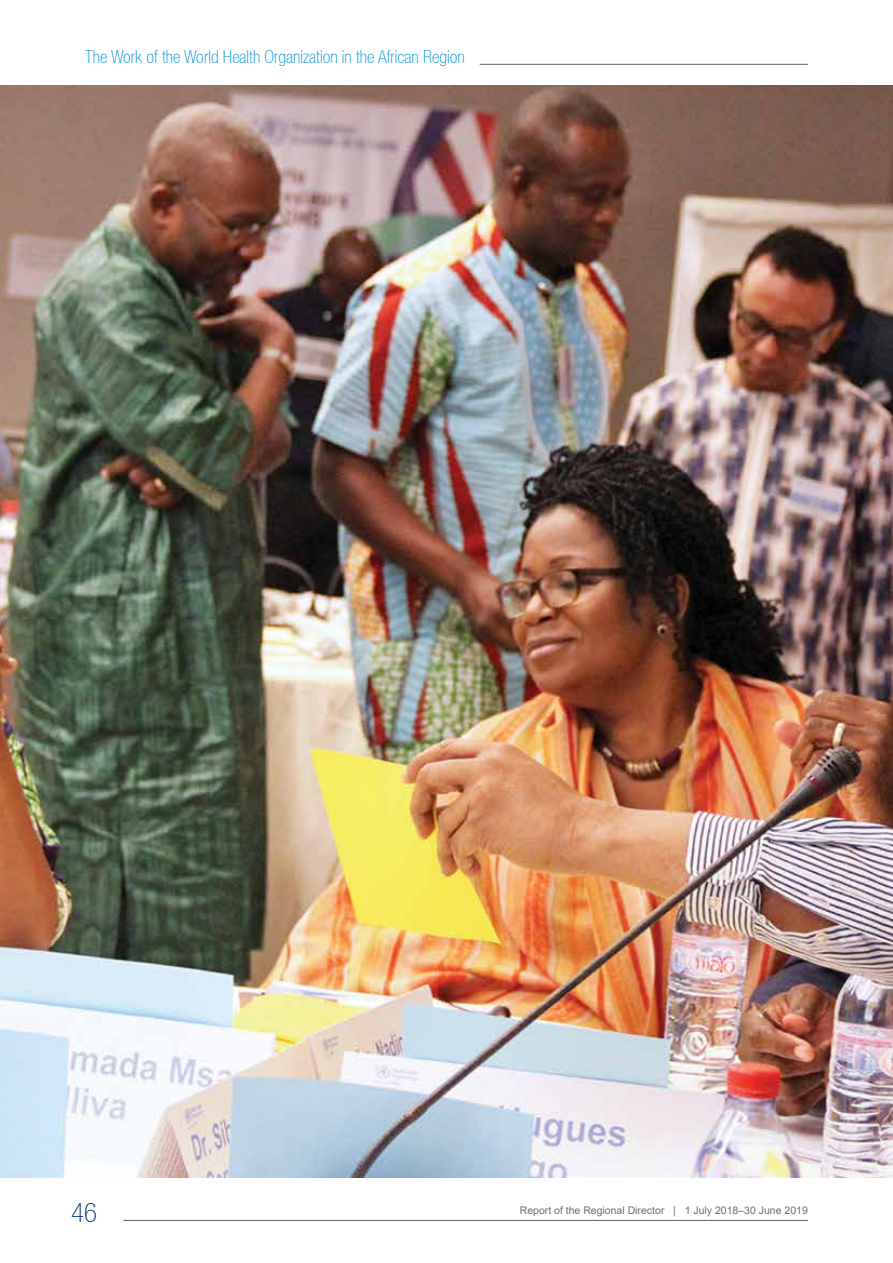
<style>
.page{position:relative;width:893px;height:1263px;background:#fff}
.page>*{position:absolute;margin:0;border:0;box-sizing:border-box;transform-origin:0 0}
.t1{font:100 condensed 27px "Helvetica 37";color:#043673}
.t2{font:100 condensed 18px "Helvetica 37";color:#0093d5}
.t3{font:10.5px "Arial";color:#6d6e71}
</style>
<div class="page">
<hr style="left:123px;top:1220px;width:685px;height:1px;background:#6d6e71">
<hr style="left:480px;top:64px;width:328px;height:1px;background:#6d6e71">
<img style="left:0;top:85px;width:893px;height:1093px">
<p class="t2" style="left:85px;top:47px;width:381px">The Work of the World Health Organization in the African Region</p>
<h1 class="t1" style="left:71px;top:1197px;width:27px">46</h1>
<p class="t3" style="left:520px;top:1203px;width:290px">Report of the Regional Director | 1 July 2018–30 June 2019</p>
</div>
